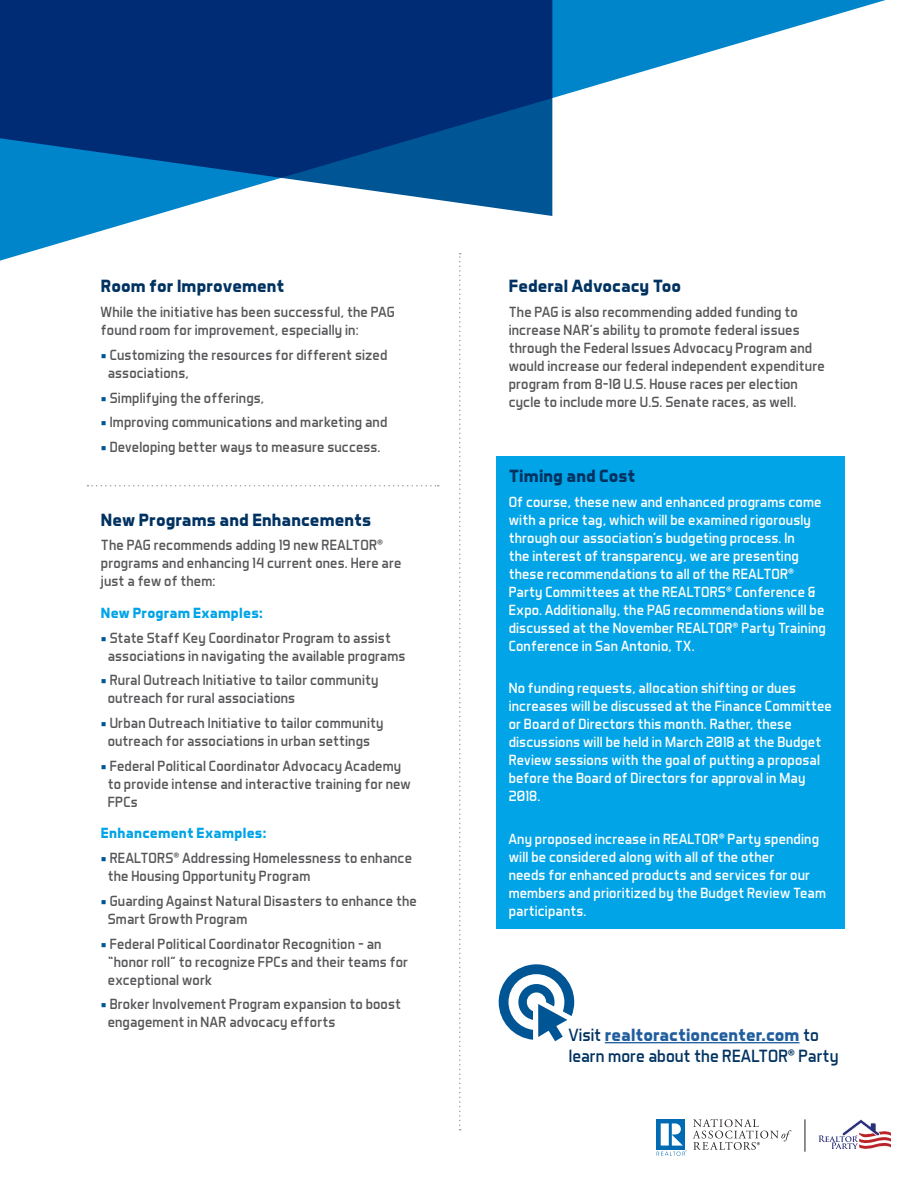
<style>
.page{position:relative;width:918px;height:1188px;background:#fff}
.page>*{position:absolute;margin:0;border:0;box-sizing:border-box;transform-origin:0 0}
.t1{font:700 18px "Aero Matics";letter-spacing:.005em;color:#003261}
.t2{font:18px/21.6px "Aero Matics";color:#003261}
.t3{font:15px/18px "Aero Matics";letter-spacing:.01em;color:#565659}
.t4{font:15px/18px "Aero Matics";letter-spacing:.01em;color:#fff}
.t5{font:700 15px "Aero Matics";letter-spacing:.015em;color:#00a4e7}
.s1{color:#005695}
.s2{font-weight:700;color:#215e9e}
</style>
<div class="page">
<hr style="left:805px;top:1119px;width:1px;height:33px;background:#211f1f">
<div style="left:657px;top:1119px;width:28px;height:31px;background:#006bb3"></div>
<svg style="left:693px;top:1119px;width:98px;height:31px"></svg>
<svg style="left:657px;top:1123px;width:30px;height:33px"></svg>
<svg style="left:819px;top:1119px;width:72px;height:30px"></svg>
<svg style="left:0;top:0;width:886px;height:261px"></svg>
<svg style="left:0;top:0;width:555px;height:216px;background:#114a8d"></svg>
<svg style="left:459px;top:253px;width:2px;height:877px"></svg>
<svg style="left:87px;top:485px;width:352px;height:2px"></svg>
<div style="left:496px;top:457px;width:349px;height:472px;background:#00a4e7"></div>
<hr style="left:605px;top:1042px;width:195px;height:1px;background:#215e9e">
<svg style="left:499px;top:964px;width:75px;height:77px"></svg>
<p class="t1" style="left:101px;top:276px;width:185px">Room for Improvement</p>
<p class="t3" style="left:101px;top:303px;width:295px">While the initiative has been successful, the PAG found room for improvement, especially in:</p>
<p class="t3" style="left:108px;top:346px;width:281px;text-indent:-7px"><span class="s1">○</span> Customizing the resources for different sized associations,</p>
<p class="t3" style="left:101px;top:388px;width:165px"><span class="s1">○</span> Simplifying the offerings,</p>
<p class="t3" style="left:101px;top:413px;width:288px"><span class="s1">○</span> Improving communications and marketing and</p>
<p class="t3" style="left:101px;top:438px;width:281px"><span class="s1">○</span> Developing better ways to measure success.</p>
<p class="t1" style="left:101px;top:509px;width:272px">New Programs and Enhancements</p>
<p class="t3" style="left:101px;top:536px;width:302px">The PAG recommends adding 19 new REALTOR<sup>® </sup>programs and enhancing 14 current ones. Here are just a few of them:</p>
<p class="t5" style="left:101px;top:604px;width:163px">New Program Examples:</p>
<p class="t3" style="left:108px;top:628px;width:299px;text-indent:-7px"><span class="s1">○</span> State Staff Key Coordinator Program to assist associations in navigating the available programs</p>
<p class="t3" style="left:108px;top:671px;width:272px;text-indent:-7px"><span class="s1">○</span> Rural Outreach Initiative to tailor community outreach for rural associations</p>
<p class="t3" style="left:101px;top:714px;width:284px;text-align:center"><span class="s1">○</span> Urban Outreach Initiative to tailor community outreach for associations in urban settings</p>
<p class="t3" style="left:108px;top:756px;width:305px;text-indent:-7px"><span class="s1">○</span> Federal Political Coordinator Advocacy Academy to provide intense and interactive training for new<br>FPCs</p>
<p class="t5" style="left:101px;top:824px;width:167px">Enhancement Examples:</p>
<p class="t3" style="left:108px;top:849px;width:306px;text-indent:-7px"><span class="s1">○</span> REALTORS<sup>®</sup> Addressing Homelessness to enhance the Housing Opportunity Program</p>
<p class="t3" style="left:108px;top:891px;width:311px;text-indent:-7px"><span class="s1">○</span> Guarding Against Natural Disasters to enhance the<br>Smart Growth Program</p>
<p class="t3" style="left:108px;top:934px;width:302px;text-indent:-7px"><span class="s1">○</span> Federal Political Coordinator Recognition – an “honor roll” to recognize FPCs and their teams for exceptional work</p>
<p class="t3" style="left:108px;top:995px;width:295px;text-indent:-7px"><span class="s1">○</span> Broker Involvement Program expansion to boost engagement in NAR advocacy efforts</p>
<p class="t1" style="left:509px;top:276px;width:174px">Federal Advocacy Too</p>
<p class="t3" style="left:509px;top:303px;width:317px">The PAG is also recommending added funding to increase NAR’s ability to promote federal issues through the Federal Issues Advocacy Program and would increase our federal independent expenditure program from 8-10 U.S. House races per election cycle to include more U.S. Senate races, as well.</p>
<p class="t1" style="left:509px;top:465px;width:128px">Timing and Cost</p>
<p class="t4" style="left:509px;top:492px;width:319px">Of course, these new and enhanced programs come with a price tag, which will be examined rigorously through our association’s budgeting process. In<br>the interest of transparency, we are presenting these recommendations to all of the REALTOR<sup>® </sup>Party Committees at the REALTORS<sup>®</sup> Conference &amp; Expo. Additionally, the PAG recommendations will be discussed at the November REALTOR<sup>®</sup> Party Training Conference in San Antonio, TX.</p>
<p class="t4" style="left:509px;top:679px;width:325px">No funding requests, allocation shifting or dues increases will be discussed at the Finance Committee or Board of Directors this month. Rather, these discussions will be held in March 2018 at the Budget Review sessions with the goal of putting a proposal before the Board of Directors for approval in May 2018.</p>
<p class="t4" style="left:509px;top:830px;width:319px">Any proposed increase in REALTOR<sup>®</sup> Party spending will be considered along with all of the other<br>needs for enhanced products and services for our members and prioritized by the Budget Review Team participants.</p>
<p class="t2" style="left:569px;top:1024px;width:271px">Visit <span class="s2">realtoractioncenter.com</span> to learn more about the REALTOR<sup>®</sup> Party</p>
</div>
